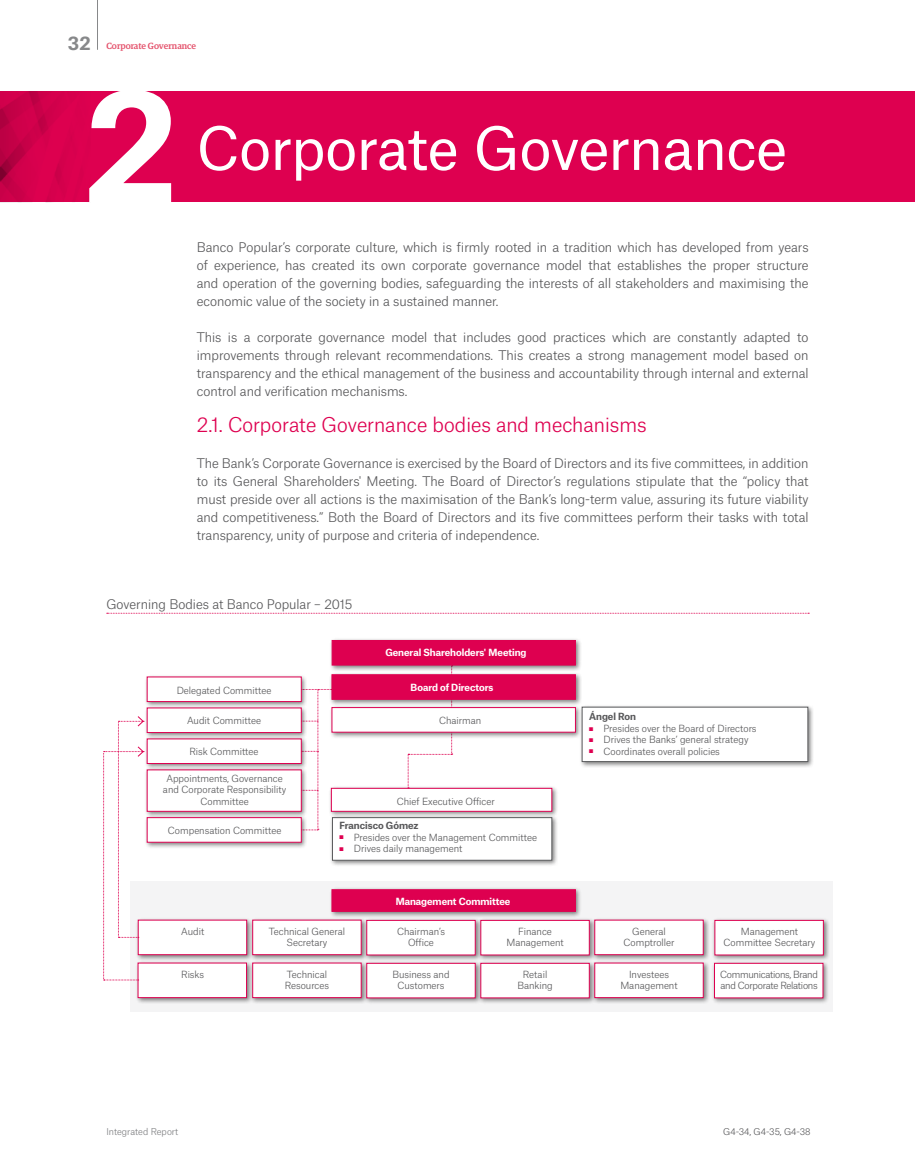
<style>
.page{position:relative;width:915px;height:1170px;background:#fff}
.page>*{position:absolute;margin:0;border:0;box-sizing:border-box;transform-origin:0 0}
.t1{font:700 149.25px "Popular Sans";color:#fff}
.t2{font:57px "Popular Sans";color:#fff}
.t3{font:300 19.5px "Popular Sans";color:#de0050}
.t4{font:300 12.75px/18px "Popular Sans";color:#58585a;text-align:justify}
.t5{font:300 9.45px/11.4px "Popular Sans";color:#58585a;text-align:center}
.t6{font:700 9.45px "Popular Sans";color:#fff}
.t7{font:300 9.45px/11.4px "Popular Sans";letter-spacing:-.03em;color:#58585a}
.t8{font:700 9.45px "Popular Sans";color:#58585a}
.t9{font:500 9px "Popular Serif";color:#e4516b}
.t10{font:300 9px "Popular Sans";color:#58585a}
.t11{font:300 9px "Popular Sans";color:#7e7f81}
.s1{font-family:"Popular Sans";font-weight:700;font-size:18px;color:#87888a}
.s2{color:#de0050}
</style>
<div class="page">
<hr style="left:97px;top:0;width:1px;height:50px;background:#87888a">
<div style="left:0;top:91px;width:914px;height:111px;background:#de0050"></div>
<img style="left:0;top:91px;width:72px;height:111px">
<svg style="left:107px;top:612px;width:701px;height:1px"></svg>
<div style="left:130px;top:881px;width:702px;height:130px;background:#f4f4f5"></div>
<div style="left:329px;top:637px;width:253px;height:34px;background:#000;opacity:.5"></div>
<div style="left:331px;top:640px;width:244px;height:25px;background:#de0050"></div>
<div style="left:329px;top:671px;width:252px;height:34px;background:#000;opacity:.5"></div>
<div style="left:331px;top:674px;width:244px;height:25px;background:#de0050;border:1px solid #de0050"></div>
<div style="left:144px;top:766px;width:163px;height:52px;background:#000;opacity:.5"></div>
<div style="left:147px;top:769px;width:154px;height:42px;background:#fff"></div>
<div style="left:144px;top:814px;width:163px;height:34px;background:#000;opacity:.5"></div>
<div style="left:147px;top:817px;width:154px;height:25px;background:#fff;border:1px solid #de0050"></div>
<div style="left:144px;top:735px;width:163px;height:35px;background:#000;opacity:.5"></div>
<div style="left:147px;top:738px;width:154px;height:25px;background:#fff"></div>
<div style="left:144px;top:704px;width:163px;height:35px;background:#000;opacity:.5"></div>
<div style="left:147px;top:707px;width:154px;height:25px;background:#fff"></div>
<div style="left:144px;top:673px;width:163px;height:35px;background:#000;opacity:.5"></div>
<div style="left:147px;top:676px;width:154px;height:25px;background:#fff"></div>
<div style="left:135px;top:916px;width:118px;height:45px;background:#000;opacity:.5"></div>
<div style="left:138px;top:919px;width:109px;height:35px;background:#fff"></div>
<div style="left:135px;top:959px;width:118px;height:45px;background:#000;opacity:.5"></div>
<div style="left:138px;top:962px;width:109px;height:35px;background:#fff"></div>
<div style="left:249px;top:916px;width:119px;height:45px;background:#000;opacity:.5"></div>
<div style="left:252px;top:919px;width:109px;height:35px;background:#fff"></div>
<div style="left:249px;top:959px;width:119px;height:45px;background:#000;opacity:.5"></div>
<div style="left:252px;top:962px;width:109px;height:35px;background:#fff"></div>
<div style="left:363px;top:917px;width:118px;height:44px;background:#000;opacity:.5"></div>
<div style="left:366px;top:919px;width:109px;height:36px;background:#fff;border:1px solid #de0050"></div>
<div style="left:363px;top:960px;width:118px;height:44px;background:#000;opacity:.5"></div>
<div style="left:366px;top:962px;width:109px;height:36px;background:#fff;border:1px solid #de0050"></div>
<div style="left:477px;top:917px;width:118px;height:44px;background:#000;opacity:.5"></div>
<div style="left:480px;top:919px;width:109px;height:36px;background:#fff;border:1px solid #de0050"></div>
<div style="left:477px;top:960px;width:118px;height:44px;background:#000;opacity:.5"></div>
<div style="left:480px;top:962px;width:109px;height:36px;background:#fff;border:1px solid #de0050"></div>
<div style="left:591px;top:916px;width:118px;height:45px;background:#000;opacity:.5"></div>
<div style="left:594px;top:919px;width:109px;height:35px;background:#fff"></div>
<div style="left:591px;top:959px;width:118px;height:45px;background:#000;opacity:.5"></div>
<div style="left:594px;top:962px;width:109px;height:35px;background:#fff"></div>
<div style="left:711px;top:960px;width:118px;height:44px;background:#000;opacity:.5"></div>
<div style="left:714px;top:962px;width:109px;height:36px;background:#fff;border:1px solid #de0050"></div>
<div style="left:711px;top:917px;width:118px;height:44px;background:#000;opacity:.5"></div>
<div style="left:714px;top:920px;width:109px;height:35px;background:#fff;border:1px solid #de0050"></div>
<div style="left:328px;top:704px;width:254px;height:34px;background:#000;opacity:.5"></div>
<div style="left:331px;top:707px;width:244px;height:25px;background:#fff;border:1px solid #de0050"></div>
<div style="left:578px;top:703px;width:236px;height:65px;background:#000;opacity:.5"></div>
<div style="left:581px;top:706px;width:226px;height:55px;background:#fff;border:1px solid #5a5b5d"></div>
<div style="left:329px;top:814px;width:229px;height:52px;background:#000;opacity:.5"></div>
<div style="left:332px;top:817px;width:220px;height:43px;background:#fff"></div>
<div style="left:328px;top:886px;width:254px;height:31px;background:#000;opacity:.5"></div>
<div style="left:331px;top:889px;width:244px;height:22px;background:#de0050;border:1px solid #de0050"></div>
<div style="left:328px;top:785px;width:230px;height:33px;background:#000;opacity:.5"></div>
<div style="left:331px;top:788px;width:221px;height:23px;background:#fff;border:1px solid #de0050"></div>
<svg style="left:103px;top:716px;width:41px;height:264px"></svg>
<svg style="left:300px;top:689px;width:32px;height:141px"></svg>
<svg style="left:407px;top:665px;width:45px;height:123px"></svg>
<p class="t9" style="left:68px;top:40px;width:130px"><span class="s1">32</span> Corporate Governance</p>
<h1 class="t1" style="left:85px;top:23px;width:94px">2</h1>
<h2 class="t2" style="left:197px;top:102px;width:591px">Corporate Governance</h2>
<p class="t4" style="left:197px;top:237px;width:613px">Banco Popular’s corporate culture, which is firmly rooted in a tradition which has developed from years of experience, has created its own corporate governance model that establishes the proper structure and operation of the governing bodies, safeguarding the interests of all stakeholders and maximising the economic value of the society in a sustained manner.</p>
<p class="t4" style="left:197px;top:327px;width:613px">This is a corporate governance model that includes good practices which are constantly adapted to improvements through relevant recommendations. This creates a strong management model based on transparency and the ethical management of the business and accountability through internal and external control and verification mechanisms.</p>
<h3 class="t3" style="left:197px;top:409px;width:451px">2.1. Corporate Governance bodies and mechanisms</h3>
<p class="t4" style="left:197px;top:453px;width:613px">The Bank’s Corporate Governance is exercised by the Board of D irectors and its five committees, in addition to its General Shareholders' Meeting. The Board of Director’s regulations stipulate that the “policy that must preside over all actions is the maximisation of the Bank’s long‑term value, assuring its future viability and competitiveness.” Both the Board of D irectors and its five committees perform their tasks with total transparency, unity of purpose and criteria of independence.</p>
<p class="t4" style="left:106px;top:593px;width:247px">Governing Bodies at Banco Popular – 2015</p>
<p class="t6" style="left:385px;top:644px;width:143px">General Shareholders' Meeting</p>
<p class="t5" style="left:177px;top:683px;width:96px">Delegated Committee</p>
<p class="t6" style="left:410px;top:680px;width:84px">Board of Directors</p>
<p class="t5" style="left:187px;top:714px;width:75px">Audit Committee</p>
<p class="t5" style="left:189px;top:744px;width:71px">Risk Committee</p>
<p class="t5" style="left:439px;top:714px;width:44px">Chairman</p>
<p class="t5" style="left:163px;top:771px;width:125px">Appointments, Governance and Corporate Responsibility<br>Committee</p>
<p class="t5" style="left:168px;top:823px;width:115px">Compensation Committee</p>
<p class="t5" style="left:396px;top:794px;width:100px">Chief Executive Officer</p>
<p class="t8" style="left:339px;top:818px;width:81px">Francisco Gómez</p>
<p class="t5" style="left:339px;top:830px;width:199px"><span class="s2">■</span> Presides over the Management Committee</p>
<p class="t5" style="left:339px;top:841px;width:124px"><span class="s2">■</span> Drives daily management</p>
<p class="t6" style="left:395px;top:893px;width:116px">Management Committee</p>
<p class="t5" style="left:181px;top:924px;width:25px">Audit</p>
<p class="t5" style="left:181px;top:967px;width:24px">Risks</p>
<p class="t5" style="left:269px;top:924px;width:78px">Technical General<br>Secretary</p>
<p class="t5" style="left:285px;top:967px;width:46px;text-align:left">Technical<br>Resources</p>
<p class="t5" style="left:397px;top:924px;width:49px">Chairman’s<br>Office</p>
<p class="t5" style="left:392px;top:967px;width:59px">Business and<br>Customers</p>
<p class="t5" style="left:506px;top:924px;width:59px">Finance<br>Management</p>
<p class="t5" style="left:517px;top:967px;width:37px">Retail<br>Banking</p>
<p class="t8" style="left:589px;top:708px;width:48px">Ángel Ron</p>
<p class="t5" style="left:589px;top:721px;width:169px"><span class="s2">■</span> Presides over the Board of D irectors</p>
<p class="t5" style="left:589px;top:733px;width:161px"><span class="s2">■</span> D rives the Banks’ general strategy</p>
<p class="t5" style="left:589px;top:744px;width:132px"><span class="s2">■</span> Coordinates overall policies</p>
<p class="t5" style="left:623px;top:924px;width:52px">General<br>Comptroller</p>
<p class="t5" style="left:620px;top:967px;width:59px">I nvestees<br>Management</p>
<p class="t7" style="left:720px;top:967px;width:99px">Communications, Brand and Corporate Relations</p>
<p class="t5" style="left:723px;top:924px;width:93px">Management<br>Committee Secretary</p>
<p class="t11" style="left:106px;top:1124px;width:73px">Integrated Report</p>
<p class="t10" style="left:723px;top:1124px;width:89px">G4-34, G4-35, G4-38</p>
</div>
